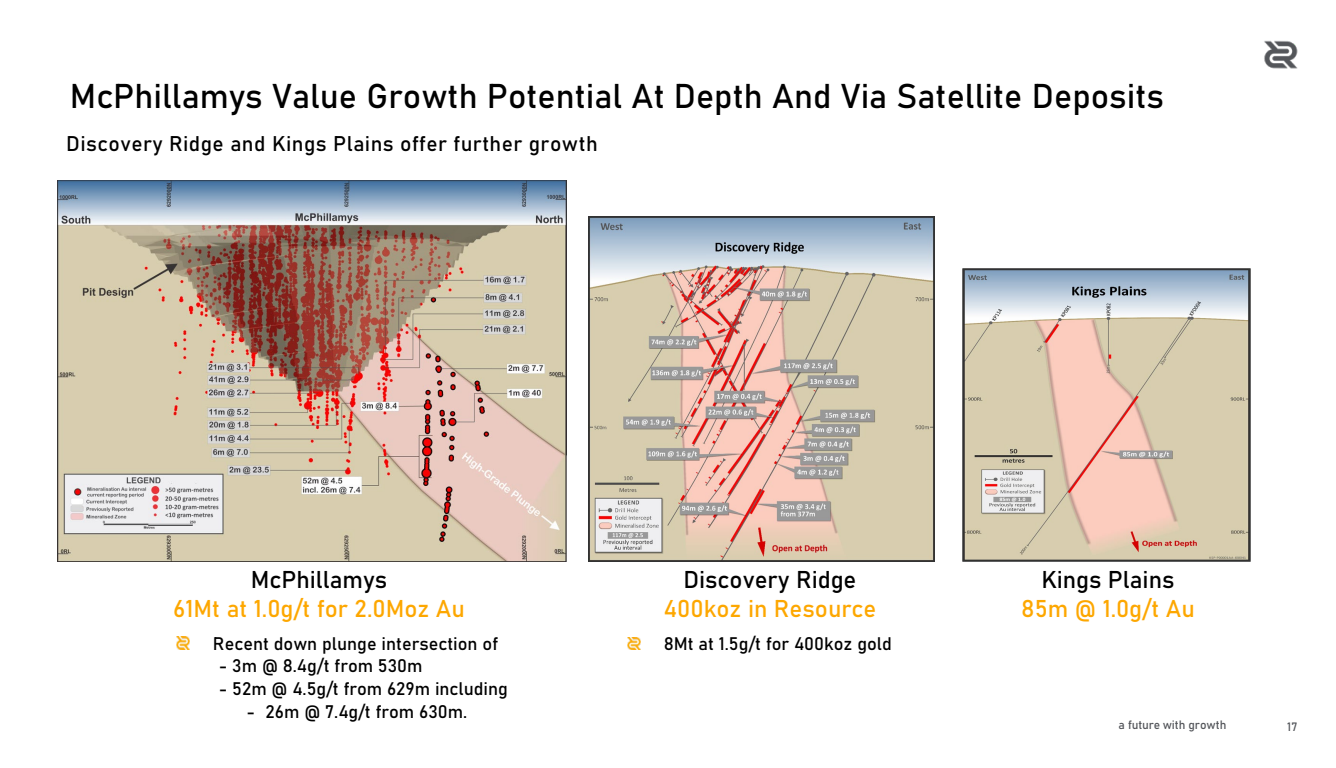
<style>
.page{position:relative;width:1336px;height:768px;background:#fff}
.page>*{position:absolute;margin:0;border:0;box-sizing:border-box;transform-origin:0 0}
.t1{font:34px "Bahnschrift";color:#000}
.t2{font:24px "Bahnschrift";color:#fda700}
.t3{font:24px "Bahnschrift";color:#000}
.t4{font:21px "Bahnschrift";letter-spacing:.025em;color:#000}
.t5{font:18px "Bahnschrift";color:#000}
.t6{font:12px "Bahnschrift";letter-spacing:-.005em;color:#53555a}
</style>
<div class="page">
<img style="left:1264px;top:40px;width:34px;height:29px">
<img style="left:962px;top:268px;width:288px;height:293px">
<img style="left:589px;top:216px;width:345px;height:345px">
<img style="left:57px;top:180px;width:509px;height:382px">
<svg style="left:177px;top:636px;width:13px;height:13px"></svg>
<svg style="left:628px;top:637px;width:13px;height:13px"></svg>
<p class="t1" style="left:70px;top:70px;width:1096px">McPhillamys Value Growth Potential At Depth And Via Satellite Deposits</p>
<p class="t4" style="left:66px;top:128px;width:533px">Discovery Ridge and Kings Plains offer further growth</p>
<p class="t3" style="left:251px;top:562px;width:138px">McPhillamys</p>
<p class="t2" style="left:173px;top:590px;width:293px">61Mt at 1.0g/t for 2.0Moz Au</p>
<p class="t5" style="left:213px;top:630px;width:287px">Recent down plunge intersection of</p>
<p class="t5" style="left:219px;top:652px;width:205px">- 3m @ 8.4g/t from 530m</p>
<p class="t5" style="left:219px;top:675px;width:291px">- 52m @ 4.5g/t from 629m including</p>
<p class="t5" style="left:247px;top:698px;width:222px">- 26m @ 7.4g/t from 630m.</p>
<p class="t3" style="left:683px;top:562px;width:175px">Discovery Ridge</p>
<p class="t2" style="left:664px;top:590px;width:214px">400koz in Resource</p>
<p class="t5" style="left:664px;top:630px;width:230px">8Mt at 1.5g/t for 400koz gold</p>
<p class="t3" style="left:1041px;top:562px;width:135px">Kings Plains</p>
<p class="t2" style="left:1021px;top:590px;width:175px">85m @ 1.0g/t Au</p>
<p class="t6" style="left:1119px;top:716px;width:109px">a future with growth</p>
<p class="t6" style="left:1287px;top:718px;width:12px">17</p>
</div>
